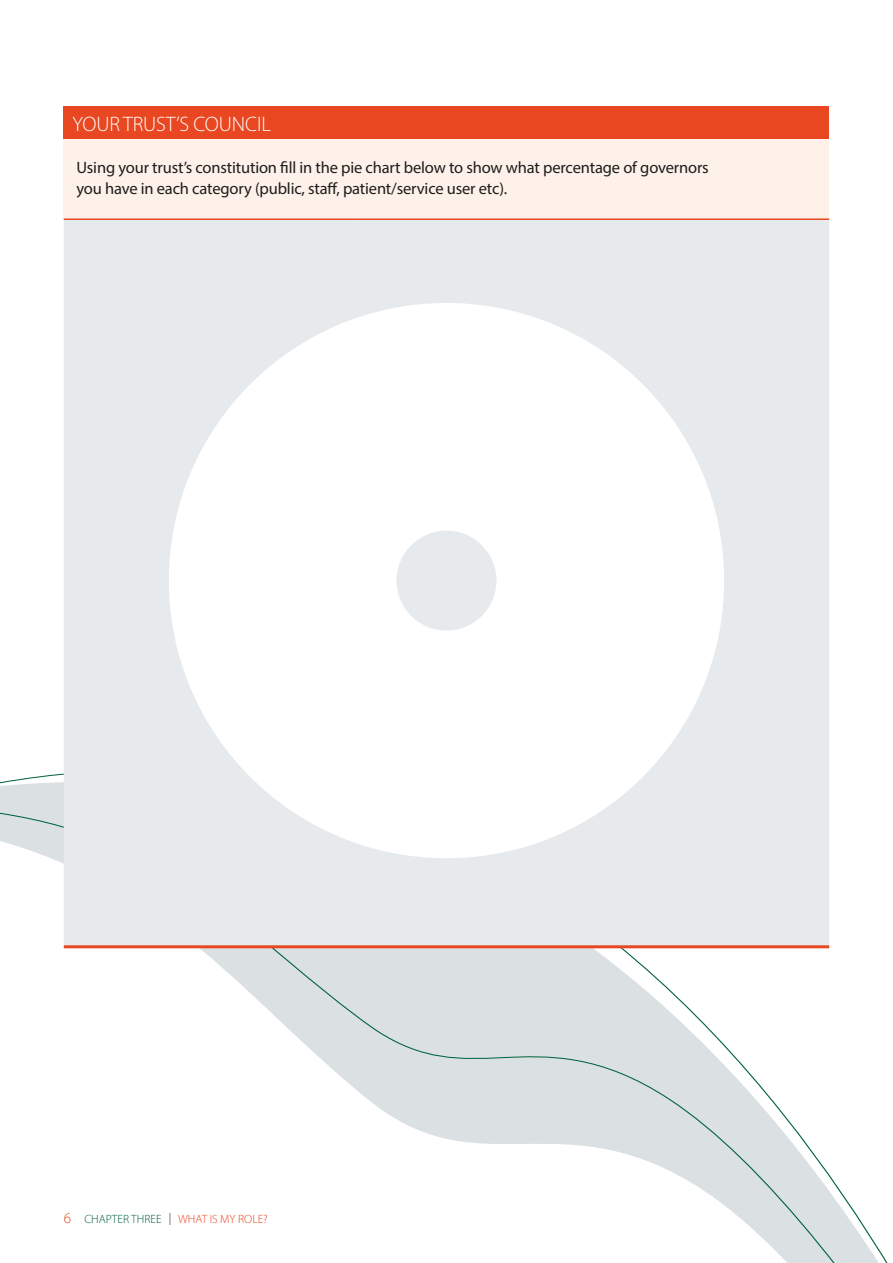
<style>
.page{position:relative;width:893px;height:1263px;background:#fff}
.page>*{position:absolute;margin:0;border:0;box-sizing:border-box;transform-origin:0 0}
.t1{font:300 21px "Myriad Pro";letter-spacing:-.005em;color:#fff}
.t2{font:16.5px/21px "Myriad Pro";letter-spacing:-.01em;color:#1d1d1b}
.t3{font:300 12px "Myriad Pro";color:#e84721}
.s1{font-size:15px}
.s2{color:#00623a}
.s3{color:#1d1d1b}
</style>
<div class="page">
<svg style="left:0;top:773px;width:888px;height:490px"></svg>
<div style="left:64px;top:106px;width:765px;height:33px;background:#e84721"></div>
<div style="left:64px;top:139px;width:765px;height:80px;background:#fef1ea"></div>
<div style="left:64px;top:220px;width:765px;height:725px;background:#e7eaec"></div>
<hr style="left:64px;top:218px;width:289px;height:2px;background:#e84721">
<hr style="left:353px;top:218px;width:476px;height:2px;background:#e84721">
<hr style="left:64px;top:945px;width:289px;height:3px;background:#e84721">
<hr style="left:353px;top:945px;width:476px;height:3px;background:#e84721">
<div style="left:169px;top:303px;width:555px;height:555px;background:#fff;border-radius:50%"></div>
<div style="left:396px;top:531px;width:100px;height:99px;background:#e7eaec;border-radius:50%"></div>
<p class="t1" style="left:72px;top:112px;width:200px">YOUR TRUST’S COUNCIL</p>
<p class="t2" style="left:77px;top:156px;width:634px">Using your trust’s constitution fill in the pie chart below to show what percentage of governors you have in each category (public, staff, patient/service user etc).</p>
<p class="t3" style="left:64px;top:1212px;width:206px"><span class="s1">6</span> <span class="s2">CHAPTER THREE</span> <span class="s3">|</span> WHAT IS MY ROLE?</p>
</div>
